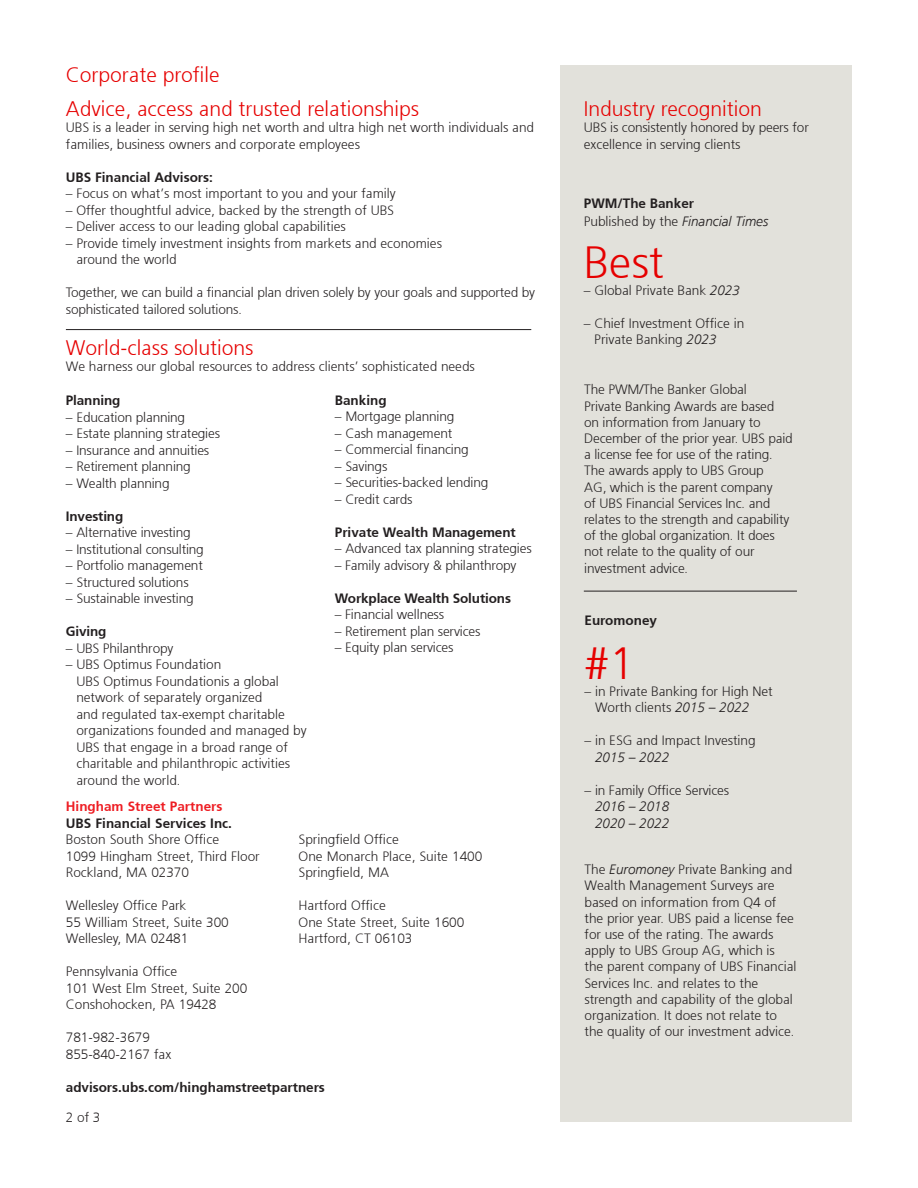
<style>
.page{position:relative;width:918px;height:1188px;background:#fff}
.page>*{position:absolute;margin:0;border:0;box-sizing:border-box;transform-origin:0 0}
.t1{font:300 45px "Frutiger 45";color:#e60000}
.t2{font:300 21px "Frutiger 45";color:#e60000}
._2_Col__Body_Copy{font:300 13.5px/16.2px "Frutiger 45";color:#231f20}
._2_Col__Body_Copy-2{font:300 13.5px "Frutiger 45";color:#231f20}
._2_Col__Body_Copy-3{font:300 13.5px "Frutiger 45";color:#ee1d23}
.s1{font-style:inherit}
.s2{font-style:italic}
</style>
<div class="page">
<div style="left:560px;top:66px;width:292px;height:1056px;background:#e2e1db"></div>
<hr style="left:66px;top:329px;width:465px;height:1px;background:#231f20">
<hr style="left:584px;top:591px;width:213px;height:1px;background:#231f20">
<p class="t2" style="left:66px;top:63px;width:155px">Corporate profile</p>
<p class="t2" style="left:66px;top:96px;width:355px">Advice, access and trusted relationships</p>
<p class="_2_Col__Body_Copy" style="left:66px;top:119px;width:470px">UBS is a leader in serving high net worth and ultra high net worth individuals and families, business owners and corporate employees</p>
<p class="_2_Col__Body_Copy-2" style="left:66px;top:169px;width:149px">UBS Financial Advisors:</p>
<p class="_2_Col__Body_Copy" style="left:66px;top:185px;width:332px">– Focus on what’s most important to you and your family</p>
<p class="_2_Col__Body_Copy" style="left:66px;top:202px;width:330px">– Offer thoughtful advice, backed by the strength of UBS</p>
<p class="_2_Col__Body_Copy" style="left:66px;top:218px;width:281px">– Deliver access to our leading global capabilities</p>
<p class="_2_Col__Body_Copy" style="left:76px;top:235px;width:367px;text-indent:-11px">– Provide timely investment insights from markets and economies around the world</p>
<p class="_2_Col__Body_Copy" style="left:66px;top:284px;width:471px">Together, we can build a financial plan driven solely by your goals and supported by sophisticated tailored solutions.</p>
<p class="t2" style="left:66px;top:336px;width:189px">World-class solutions</p>
<p class="_2_Col__Body_Copy" style="left:66px;top:359px;width:410px">We harness our global resources to address clients’ sophisticated needs</p>
<p class="_2_Col__Body_Copy-2" style="left:66px;top:392px;width:56px">Planning</p>
<p class="_2_Col__Body_Copy" style="left:66px;top:409px;width:121px">– Education planning</p>
<p class="_2_Col__Body_Copy" style="left:66px;top:425px;width:156px">– Estate planning strategies</p>
<p class="_2_Col__Body_Copy" style="left:66px;top:442px;width:145px">– Insurance and annuities</p>
<p class="_2_Col__Body_Copy" style="left:66px;top:458px;width:126px">– Retirement planning</p>
<p class="_2_Col__Body_Copy" style="left:66px;top:475px;width:105px">– Wealth planning</p>
<p class="_2_Col__Body_Copy-2" style="left:66px;top:508px;width:59px">Investing</p>
<p class="_2_Col__Body_Copy" style="left:66px;top:524px;width:126px">– Alternative investing</p>
<p class="_2_Col__Body_Copy" style="left:66px;top:541px;width:139px">– Institutional consulting</p>
<p class="_2_Col__Body_Copy" style="left:66px;top:557px;width:138px">– Portfolio management</p>
<p class="_2_Col__Body_Copy" style="left:66px;top:574px;width:124px">– Structured solutions</p>
<p class="_2_Col__Body_Copy" style="left:66px;top:590px;width:129px">– Sustainable investing</p>
<p class="_2_Col__Body_Copy-2" style="left:66px;top:623px;width:42px">Giving</p>
<p class="_2_Col__Body_Copy" style="left:66px;top:640px;width:109px">– UBS Philanthropy</p>
<p class="_2_Col__Body_Copy" style="left:76px;top:656px;width:232px;text-indent:-10px">– UBS Optimus Foundation<br>UBS Optimus Foundationis a global network of separately organized<br>and regulated tax-exempt charitable organizations founded and managed by<br>UBS that engage in a broad range of charitable and philanthropic activities around the world.</p>
<p class="_2_Col__Body_Copy-2" style="left:335px;top:392px;width:53px">Banking</p>
<p class="_2_Col__Body_Copy" style="left:335px;top:408px;width:121px">– Mortgage planning</p>
<p class="_2_Col__Body_Copy" style="left:335px;top:425px;width:119px">– Cash management</p>
<p class="_2_Col__Body_Copy" style="left:335px;top:441px;width:135px">– Commercial financing</p>
<p class="_2_Col__Body_Copy" style="left:335px;top:458px;width:54px">– Savings</p>
<p class="_2_Col__Body_Copy" style="left:335px;top:474px;width:155px">– Securities-backed lending</p>
<p class="_2_Col__Body_Copy" style="left:335px;top:491px;width:79px">– Credit cards</p>
<p class="_2_Col__Body_Copy-2" style="left:335px;top:524px;width:182px">Private Wealth Management</p>
<p class="_2_Col__Body_Copy" style="left:335px;top:540px;width:198px">– Advanced tax planning strategies</p>
<p class="_2_Col__Body_Copy" style="left:335px;top:557px;width:183px">– Family advisory &amp; philanthropy</p>
<p class="_2_Col__Body_Copy-2" style="left:335px;top:590px;width:178px">Workplace Wealth Solutions</p>
<p class="_2_Col__Body_Copy" style="left:335px;top:606px;width:111px">– Financial wellness</p>
<p class="_2_Col__Body_Copy" style="left:335px;top:623px;width:147px">– Retirement plan services</p>
<p class="_2_Col__Body_Copy" style="left:335px;top:639px;width:120px">– Equity plan services</p>
<p class="_2_Col__Body_Copy-3" style="left:66px;top:798px;width:158px">Hingham Street Partners</p>
<p class="_2_Col__Body_Copy-2" style="left:66px;top:815px;width:168px">UBS Financial Services Inc.</p>
<p class="_2_Col__Body_Copy" style="left:66px;top:831px;width:155px">Boston South Shore Office</p>
<p class="_2_Col__Body_Copy" style="left:66px;top:848px;width:195px">1099 Hingham Street, Third Floor</p>
<p class="_2_Col__Body_Copy" style="left:66px;top:864px;width:125px">Rockland, MA 02370</p>
<p class="_2_Col__Body_Copy" style="left:66px;top:897px;width:122px">Wellesley Office Park</p>
<p class="_2_Col__Body_Copy" style="left:66px;top:914px;width:164px">55 William Street, Suite 300</p>
<p class="_2_Col__Body_Copy" style="left:66px;top:930px;width:124px">Wellesley, MA 02481</p>
<p class="_2_Col__Body_Copy" style="left:66px;top:963px;width:113px">Pennsylvania Office</p>
<p class="_2_Col__Body_Copy" style="left:66px;top:980px;width:183px">101 West Elm Street, Suite 200</p>
<p class="_2_Col__Body_Copy" style="left:66px;top:996px;width:152px">Conshohocken, PA 19428</p>
<p class="_2_Col__Body_Copy" style="left:66px;top:1029px;width:86px">781-982-3679</p>
<p class="_2_Col__Body_Copy" style="left:66px;top:1046px;width:107px">855-840-2167 fax</p>
<p class="_2_Col__Body_Copy" style="left:299px;top:831px;width:102px">Springfield Office</p>
<p class="_2_Col__Body_Copy" style="left:299px;top:848px;width:185px">One Monarch Place, Suite 1400</p>
<p class="_2_Col__Body_Copy" style="left:299px;top:864px;width:92px">Springfield, MA</p>
<p class="_2_Col__Body_Copy" style="left:299px;top:897px;width:89px">Hartford Office</p>
<p class="_2_Col__Body_Copy" style="left:299px;top:914px;width:167px">One State Street, Suite 1600</p>
<p class="_2_Col__Body_Copy" style="left:299px;top:930px;width:115px">Hartford, CT 06103</p>
<p class="_2_Col__Body_Copy-2" style="left:66px;top:1080px;width:261px">advisors.ubs.com/hinghamstreetpartners</p>
<p class="_2_Col__Body_Copy" style="left:66px;top:1109px;width:36px">2 of 3</p>
<p class="t2" style="left:584px;top:97px;width:180px">Industry recognition</p>
<p class="_2_Col__Body_Copy" style="left:584px;top:119px;width:227px">UBS is consistently honored by peers for excellence in serving clients</p>
<p class="_2_Col__Body_Copy" style="left:584px;top:195px;width:186px;line-height:18px"><span class="s1">PWM/The Banker<br></span>Published by the <span class="s2">Financial Times</span></p>
<p class="t1" style="left:584px;top:237px;width:82px">Best</p>
<p class="_2_Col__Body_Copy" style="left:584px;top:282px;width:158px">– Global Private Bank <span class="s2">2023</span></p>
<p class="_2_Col__Body_Copy" style="left:594px;top:315px;width:152px;text-indent:-11px">– Chief Investment Office in<br>Private Banking <span class="s2">2023</span></p>
<p class="_2_Col__Body_Copy" style="left:584px;top:381px;width:210px">The PWM/The Banker Global<br>Private Banking Awards are based<br>on information from January to<br>December of the prior year. UBS paid a license fee for use of the rating.<br>The awards apply to UBS Group<br>AG, which is the parent company<br>of UBS Financial Services Inc. and relates to the strength and capability of the global organization. It does not relate to the quality of our investment advice.</p>
<p class="_2_Col__Body_Copy-2" style="left:585px;top:612px;width:74px">Euromoney</p>
<p class="t1" style="left:585px;top:638px;width:52px">#1</p>
<p class="_2_Col__Body_Copy" style="left:595px;top:683px;width:179px;text-indent:-11px">– in Private Banking for High Net<br>Worth clients <span class="s2">2015 – 2022</span></p>
<p class="_2_Col__Body_Copy" style="left:595px;top:732px;width:162px;text-indent:-11px">– in ESG and Impact Investing<br><span class="s2">2015 – 2022</span></p>
<p class="_2_Col__Body_Copy" style="left:595px;top:782px;width:136px;text-indent:-11px">– in Family Office Services<br><span class="s2">2016 – 2018<br>2020 – 2022</span></p>
<p class="_2_Col__Body_Copy" style="left:585px;top:861px;width:214px">The <span class="s2">Euromoney</span> Private Banking and Wealth Management Surveys are based on information from Q4 of the prior year. UBS paid a license fee for use of the rating. The awards apply to UBS Group AG, which is the parent company of UBS Financial Services Inc. and relates to the strength and capability of the global organization. It does not relate to the quality of our investment advice.</p>
</div>
